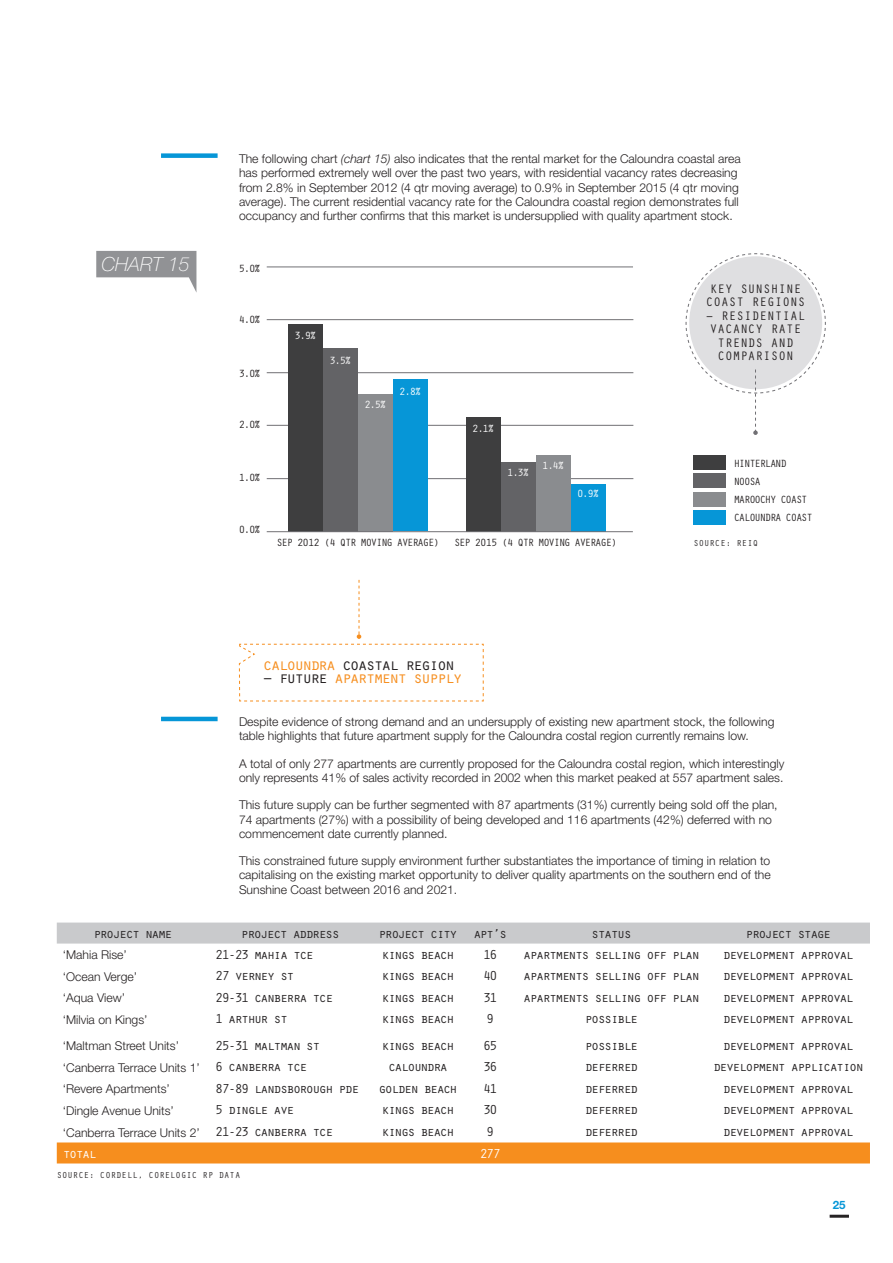
<style>
.page{position:relative;width:893px;height:1263px;background:#fff}
.page>*{position:absolute;margin:0;border:0;box-sizing:border-box;transform-origin:0 0}
.t1{font:italic 100 19.5px "Helvetica Neue";color:#fff}
.t2{font:16.5px "Orator Std";letter-spacing:-.12em;color:#231f20}
.t3{font:16.5px "Orator Std";letter-spacing:-.12em;color:#f68e1e}
.t4{font:13.5px "Orator Std";letter-spacing:-.12em;color:#262324}
.t5{font:13.5px "Orator Std";letter-spacing:-.12em;color:#fff}
.t6{font:12.75px/13.5px "Orator Std";color:#231f20;text-align:center}
.t7{font:300 12.15px/14.4px "Helvetica Neue";color:#231f20}
.t8{font:700 11.55px "Helvetica Neue";color:#0696d7}
.t9{font:10.8px "Orator Std";letter-spacing:-.12em;color:#231f20}
.t10{font:10.8px "Orator Std";color:#fff}
.t11{font:9px "Orator Std";color:#262324}
.s1{font-style:italic}
.s2{color:#f68e1e}
.s3{color:#231f20}
</style>
<div class="page">
<div style="left:161px;top:153px;width:57px;height:5px;background:#0696d7"></div>
<hr style="left:161px;top:717px;width:57px;height:4px;background:#0696d7">
<svg style="left:685px;top:253px;width:141px;height:182px"></svg>
<div style="left:694px;top:455px;width:32px;height:15px;background:#3e3e3f"></div>
<div style="left:694px;top:473px;width:32px;height:15px;background:#636366"></div>
<svg style="left:96px;top:251px;width:100px;height:41px"></svg>
<div style="left:694px;top:492px;width:32px;height:14px;background:#8a8c8f"></div>
<div style="left:694px;top:510px;width:32px;height:14px;background:#0696d7"></div>
<hr style="left:267px;top:478px;width:366px;height:1px;background:#717074">
<hr style="left:267px;top:425px;width:366px;height:1px;background:#717074">
<hr style="left:267px;top:372px;width:366px;height:1px;background:#717074">
<hr style="left:267px;top:319px;width:366px;height:1px;background:#717074">
<hr style="left:267px;top:267px;width:366px;height:1px;background:#717074">
<div style="left:358px;top:395px;width:35px;height:137px;background:#8a8c8f"></div>
<div style="left:393px;top:379px;width:35px;height:152px;background:#0696d7"></div>
<div style="left:288px;top:324px;width:35px;height:208px;background:#3e3e3f"></div>
<div style="left:323px;top:349px;width:35px;height:183px;background:#636366"></div>
<div style="left:536px;top:455px;width:35px;height:77px;background:#8a8c8f"></div>
<div style="left:571px;top:484px;width:35px;height:48px;background:#0696d7"></div>
<div style="left:466px;top:418px;width:35px;height:114px;background:#3e3e3f"></div>
<div style="left:501px;top:462px;width:35px;height:70px;background:#636366"></div>
<hr style="left:267px;top:531px;width:366px;height:1px;background:#717074">
<svg style="left:239px;top:580px;width:245px;height:122px"></svg>
<div style="left:57px;top:922px;width:813px;height:21px;background:#c9cacc"></div>
<div style="left:57px;top:1142px;width:813px;height:21px;background:#f68e1e"></div>
<hr style="left:830px;top:1215px;width:19px;height:3px;background:#262324">
<p class="t1" style="left:102px;top:254px;width:90px">CHART 15</p>
<p class="t7" style="left:239px;top:151px;width:503px">The following chart <span class="s1">(chart 15)</span> also indicates that the rental market for the Caloundra coastal area has performed extremely well over the past two years, with residential vacancy rates decreasing from 2.8% in September 2012 (4 qtr moving average) to 0.9% in September 2015 (4 qtr moving average). The current residential vacancy rate for the Caloundra coastal region demonstrates full occupancy and further confirms that this market is undersupplied with quality apartment stock.</p>
<p class="t9" style="left:239px;top:260px;width:24px">5.0%</p>
<p class="t9" style="left:239px;top:312px;width:24px">4.0%</p>
<p class="t9" style="left:239px;top:366px;width:24px">3.0%</p>
<p class="t9" style="left:239px;top:417px;width:24px">2.0%</p>
<p class="t9" style="left:239px;top:470px;width:24px">1.0%</p>
<p class="t9" style="left:239px;top:522px;width:24px">0.0%</p>
<p class="t10" style="left:294px;top:327px;width:24px">3.9%</p>
<p class="t10" style="left:329px;top:352px;width:24px">3.5%</p>
<p class="t10" style="left:364px;top:397px;width:24px">2.5%</p>
<p class="t10" style="left:399px;top:384px;width:24px">2.8%</p>
<p class="t10" style="left:472px;top:421px;width:24px">2.1%</p>
<p class="t10" style="left:507px;top:465px;width:24px">1.3%</p>
<p class="t10" style="left:542px;top:458px;width:24px">1.4%</p>
<p class="t10" style="left:577px;top:485px;width:24px">0.9%</p>
<p class="t9" style="left:276px;top:535px;width:165px">SEP 2012 (4 QTR MOVING AVERAGE)</p>
<p class="t9" style="left:454px;top:535px;width:165px">SEP 2015 (4 QTR MOVING AVERAGE)</p>
<p class="t2" style="left:263px;top:653px;width:194px"><span class="s2">caloundra</span> coastal region</p>
<p class="t3" style="left:263px;top:666px;width:201px"><span class="s3">– future</span> apartment supply</p>
<p class="t6" style="left:706px;top:281px;width:101px">KEY SUNSHINE<br>COAST REGIONS</p>
<p class="t6" style="left:706px;top:308px;width:101px">– RESIDENTIAL<br>VACANCY RATE<br>TRENDS AND<br>COMPARISON</p>
<p class="t9" style="left:734px;top:455px;width:55px">HINTERLAND</p>
<p class="t9" style="left:734px;top:473px;width:29px">NOOSA</p>
<p class="t9" style="left:734px;top:491px;width:75px">MAROOCHY COAST</p>
<p class="t9" style="left:734px;top:509px;width:81px">CALOUNDRA COAST</p>
<p class="t11" style="left:693px;top:536px;width:66px">SOURCE: REIQ</p>
<p class="t7" style="left:239px;top:714px;width:537px">Despite evidence of strong demand and an undersupply of existing new apartment stock, the following table highlights that future apartment supply for the Caloundra costal region currently remains low.</p>
<p class="t7" style="left:239px;top:756px;width:547px">A total of only 277 apartments are currently proposed for the Caloundra costal region, which interestingly only represents 41% of sales activity recorded in 2002 when this market peaked at 557 apartment sales.</p>
<p class="t7" style="left:239px;top:797px;width:540px">This future supply can be further segmented with 87 apartments (31%) currently being sold off the plan,<br>74 apartments (27%) with a possibility of being developed and 116 apartments (42%) deferred with no commencement date currently planned.</p>
<p class="t7" style="left:239px;top:853px;width:533px;text-align:justify">This constrained future supply environment further substantiates the importance of timing in relation to capitalising on the existing market opportunity to deliver quality apartments on the southern end of the Sunshine Coast between 2016 and 2021.</p>
<p class="t4" style="left:93px;top:923px;width:81px">project name</p>
<p class="t4" style="left:241px;top:923px;width:100px">project address</p>
<p class="t4" style="left:378px;top:923px;width:81px">project city</p>
<p class="t4" style="left:473px;top:923px;width:36px">apt’s</p>
<p class="t4" style="left:591px;top:923px;width:42px">status</p>
<p class="t4" style="left:745px;top:923px;width:87px">project stage</p>
<p class="t7" style="left:63px;top:947px;width:66px">‘Mahia Rise’</p>
<p class="t4" style="left:215px;top:944px;width:100px">21-23 mahia tce</p>
<p class="t4" style="left:382px;top:944px;width:74px">kings beach</p>
<p class="t4" style="left:483px;top:944px;width:16px">16</p>
<p class="t4" style="left:523px;top:944px;width:178px">apartments selling off plan</p>
<p class="t4" style="left:723px;top:944px;width:133px">development approval</p>
<p class="t7" style="left:63px;top:969px;width:76px">‘Ocean Verge’</p>
<p class="t4" style="left:215px;top:966px;width:81px">27 verney st</p>
<p class="t4" style="left:382px;top:966px;width:74px">kings beach</p>
<p class="t4" style="left:483px;top:966px;width:16px">40</p>
<p class="t4" style="left:523px;top:966px;width:178px">apartments selling off plan</p>
<p class="t4" style="left:723px;top:966px;width:133px">development approval</p>
<p class="t7" style="left:63px;top:990px;width:64px">‘Aqua View’</p>
<p class="t4" style="left:215px;top:988px;width:120px">29-31 canberra tce</p>
<p class="t4" style="left:382px;top:988px;width:74px">kings beach</p>
<p class="t4" style="left:483px;top:988px;width:16px">31</p>
<p class="t4" style="left:523px;top:988px;width:178px">apartments selling off plan</p>
<p class="t4" style="left:723px;top:988px;width:133px">development approval</p>
<p class="t7" style="left:63px;top:1012px;width:86px">‘Milvia on Kings’</p>
<p class="t4" style="left:215px;top:1009px;width:74px">1 arthur st</p>
<p class="t4" style="left:382px;top:1009px;width:74px">kings beach</p>
<p class="t4" style="left:486px;top:1009px;width:10px">9</p>
<p class="t4" style="left:585px;top:1009px;width:55px">possible</p>
<p class="t4" style="left:723px;top:1009px;width:133px">development approval</p>
<p class="t7" style="left:63px;top:1038px;width:118px">‘Maltman Street Units’</p>
<p class="t4" style="left:215px;top:1035px;width:107px">25-31 maltman st</p>
<p class="t4" style="left:382px;top:1035px;width:74px">kings beach</p>
<p class="t4" style="left:483px;top:1035px;width:16px">65</p>
<p class="t4" style="left:585px;top:1035px;width:55px">possible</p>
<p class="t4" style="left:723px;top:1035px;width:133px">development approval</p>
<p class="t7" style="left:63px;top:1060px;width:139px">‘Canberra Terrace Units 1’</p>
<p class="t4" style="left:215px;top:1057px;width:94px">6 canberra tce</p>
<p class="t4" style="left:388px;top:1057px;width:61px">caloundra</p>
<p class="t4" style="left:483px;top:1057px;width:16px">36</p>
<p class="t4" style="left:585px;top:1057px;width:55px">deferred</p>
<p class="t4" style="left:713px;top:1057px;width:152px">development application</p>
<p class="t7" style="left:63px;top:1081px;width:109px">‘Revere Apartments’</p>
<p class="t4" style="left:215px;top:1078px;width:146px">87-89 landsborough pde</p>
<p class="t4" style="left:378px;top:1078px;width:81px">golden beach</p>
<p class="t4" style="left:483px;top:1078px;width:16px">41</p>
<p class="t4" style="left:585px;top:1078px;width:55px">deferred</p>
<p class="t4" style="left:723px;top:1078px;width:133px">development approval</p>
<p class="t7" style="left:63px;top:1103px;width:113px">‘Dingle Avenue Units’</p>
<p class="t4" style="left:215px;top:1100px;width:81px">5 dingle ave</p>
<p class="t4" style="left:382px;top:1100px;width:74px">kings beach</p>
<p class="t4" style="left:483px;top:1100px;width:16px">30</p>
<p class="t4" style="left:585px;top:1100px;width:55px">deferred</p>
<p class="t4" style="left:723px;top:1100px;width:133px">development approval</p>
<p class="t7" style="left:63px;top:1125px;width:139px">‘Canberra Terrace Units 2’</p>
<p class="t4" style="left:215px;top:1122px;width:120px">21-23 canberra tce</p>
<p class="t4" style="left:382px;top:1122px;width:74px">kings beach</p>
<p class="t4" style="left:486px;top:1122px;width:10px">9</p>
<p class="t4" style="left:585px;top:1122px;width:55px">deferred</p>
<p class="t4" style="left:723px;top:1122px;width:133px">development approval</p>
<p class="t5" style="left:63px;top:1143px;width:36px">total</p>
<p class="t5" style="left:480px;top:1143px;width:23px">277</p>
<p class="t11" style="left:57px;top:1169px;width:185px">SOURCE: CORDELL, CORELOGIC RP DATA</p>
<p class="t8" style="left:833px;top:1198px;width:14px">25</p>
</div>
